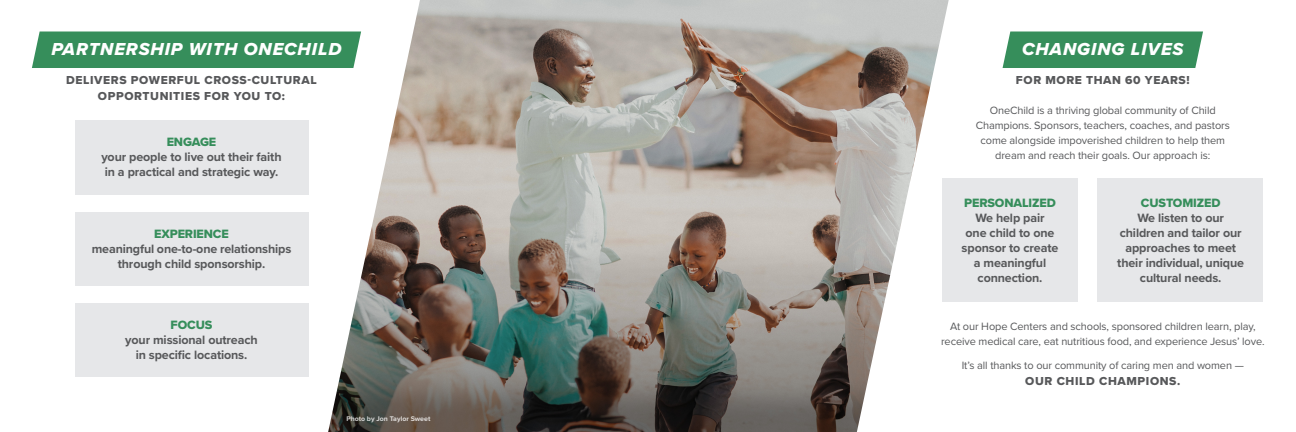
<style>
.page{position:relative;width:1296px;height:432px;background:#fff}
.page>*{position:absolute;margin:0;border:0;box-sizing:border-box;transform-origin:0 0}
.t1{font:18px "Proxima Nova Extrabld It";letter-spacing:.05em;color:#fff}
.Body{font:700 12.5px/15px "Proxima Nova";letter-spacing:-.01em;color:#57585a;text-align:center}
.Small_Sub_Head{font:12.5px "Proxima Nova Extrabld";letter-spacing:-.01em;color:#368e5b}
.Body-2{font:12.5px "Proxima Nova Extrabld";letter-spacing:-.01em;color:#368e5b}
.Large_Sub_Head{font:12px "Proxima Nova Extrabld";letter-spacing:.05em;color:#57585a}
.Body-3{font:11px/15px "Proxima Nova";letter-spacing:-.01em;color:#57585a;text-align:center}
.t2{font:700 7px "Proxima Nova";color:#fff}
</style>
<div class="page">
<div style="left:75px;top:120px;width:234px;height:74px;background:#e6e7e9"></div>
<div style="left:75px;top:212px;width:234px;height:74px;background:#e6e7e9"></div>
<div style="left:75px;top:303px;width:233px;height:74px;background:#e6e7e9"></div>
<img style="left:328px;top:0;width:621px;height:432px">
<div style="left:32px;top:32px;width:329px;height:36px;background:#368e5b"></div>
<div style="left:1003px;top:32px;width:200px;height:36px;background:#368e5b"></div>
<div style="left:943px;top:178px;width:135px;height:123px;background:#e6e7e9"></div>
<div style="left:1098px;top:178px;width:165px;height:123px;background:#e6e7e9"></div>
<p class="t1" style="left:51px;top:35px;width:292px">PARTNERSHIP WITH ONECHILD</p>
<p class="t1" style="left:1022px;top:35px;width:163px">CHANGING LIVES</p>
<p class="Large_Sub_Head" style="left:66px;top:71px;width:252px">DELIVERS POWERFUL CROSS-CULTURAL</p>
<p class="Large_Sub_Head" style="left:1016px;top:71px;width:175px">FOR MORE THAN 60 YEARS!</p>
<p class="Large_Sub_Head" style="left:98px;top:87px;width:189px">OPPORTUNITIES FOR YOU TO:</p>
<p class="Body-2" style="left:167px;top:133px;width:51px">ENGAGE</p>
<p class="Body" style="left:101px;top:149px;width:182px;text-align:left">your people to live out their faith in a practical and strategic way.</p>
<p class="Body-2" style="left:154px;top:224px;width:76px">EXPERIENCE</p>
<p class="Body" style="left:92px;top:241px;width:201px">meaningful one-to-one relationships through child sponsorship.</p>
<p class="Body-2" style="left:171px;top:316px;width:43px">FOCUS</p>
<p class="Body" style="left:125px;top:332px;width:134px">your missional outreach in specific locations.</p>
<p class="t2" style="left:346px;top:413px;width:86px">Photo by Jon Taylor Sweet</p>
<p class="Body-3" style="left:976px;top:102px;width:256px">OneChild is a thriving global community of Child Champions. Sponsors, teachers, coaches, and pastors come alongside impoverished children to help them dream and reach their goals. Our approach is:</p>
<p class="Small_Sub_Head" style="left:964px;top:193px;width:93px">PERSONALIZED</p>
<p class="Body" style="left:962px;top:210px;width:98px">We help pair<br>one child to one sponsor to create a meaningful connection.</p>
<p class="Small_Sub_Head" style="left:1141px;top:193px;width:81px">CUSTOMIZED</p>
<p class="Body" style="left:1117px;top:210px;width:128px">We listen to our children and tailor our approaches to meet their individual, unique cultural needs.</p>
<p class="Body-3" style="left:941px;top:318px;width:325px">At our Hope Centers and schools, sponsored children learn, play, receive medical care, eat nutritious food, and experience Jesus’ love.</p>
<p class="Body-3" style="left:962px;top:357px;width:284px">It’s all thanks to our community of caring men and women —</p>
<p class="Large_Sub_Head" style="left:1025px;top:372px;width:157px">OUR CHILD CHAMPIONS.</p>
</div>
